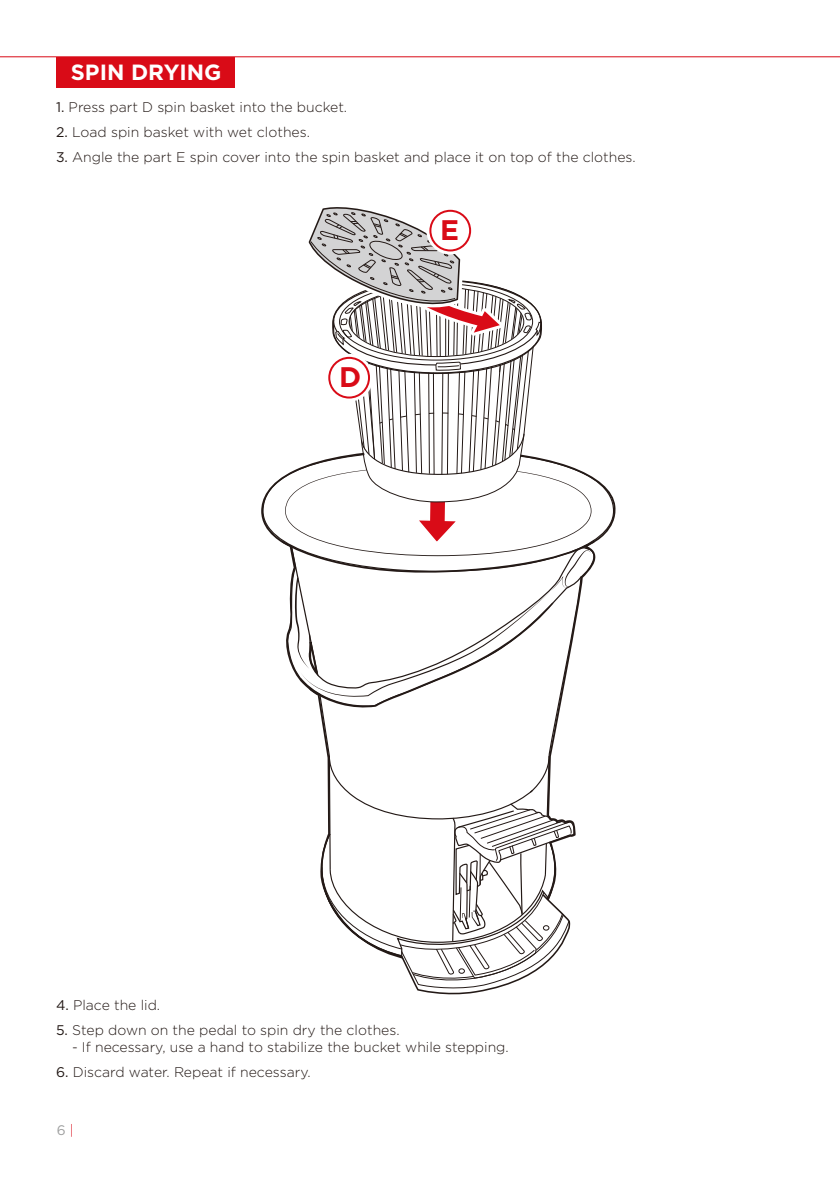
<style>
.page{position:relative;width:840px;height:1191px;background:#fff}
.page>*{position:absolute;margin:0;border:0;box-sizing:border-box;transform-origin:0 0}
.t1{font:700 28.2px "Gotham";color:#d90b17}
.t2{font:700 22px "Gotham";color:#fff}
.t3{font:300 14px "Gotham";color:#231916}
.t4{font:13.8px "Gotham";color:#9fa0a0}
.s1{font-weight:400}
.s2{font-weight:300;color:#d90b17}
</style>
<div class="page">
<div style="left:57px;top:57px;width:178px;height:30px;background:#d90b17"></div>
<hr style="left:0;top:56px;width:839px;height:1px;background:#d90b17">
<svg style="left:280px;top:207px;width:315px;height:788px"></svg>
<div style="left:429px;top:210px;width:42px;height:41px;border:2px solid #d90b17;border-radius:50%"></div>
<h2 class="t2" style="left:71px;top:58px;width:152px">SPIN DRYING</h2>
<p class="t3" style="left:56px;top:98px;width:292px"><span class="s1">1.</span> Press part D spin basket into the bucket.</p>
<p class="t3" style="left:56px;top:123px;width:255px"><span class="s1">2.</span> Load spin basket with wet clothes.</p>
<p class="t3" style="left:56px;top:148px;width:581px"><span class="s1">3.</span> Angle the part E spin cover into the spin basket and place it on top of the clothes.</p>
<h1 class="t1" style="left:339px;top:358px;width:24px">D</h1>
<h1 class="t1" style="left:440px;top:211px;width:20px">E</h1>
<p class="t3" style="left:56px;top:996px;width:106px"><span class="s1">4.</span> Place the lid.</p>
<p class="t3" style="left:56px;top:1021px;width:345px"><span class="s1">5.</span> Step down on the pedal to spin dry the clothes.</p>
<p class="t3" style="left:72px;top:1038px;width:438px">- If necessary, use a hand to stabilize the bucket while stepping.</p>
<p class="t3" style="left:56px;top:1062px;width:256px"><span class="s1">6.</span> Discard water. Repeat if necessary.</p>
<p class="t4" style="left:57px;top:1121px;width:19px">6 <span class="s2">|</span></p>
</div>
